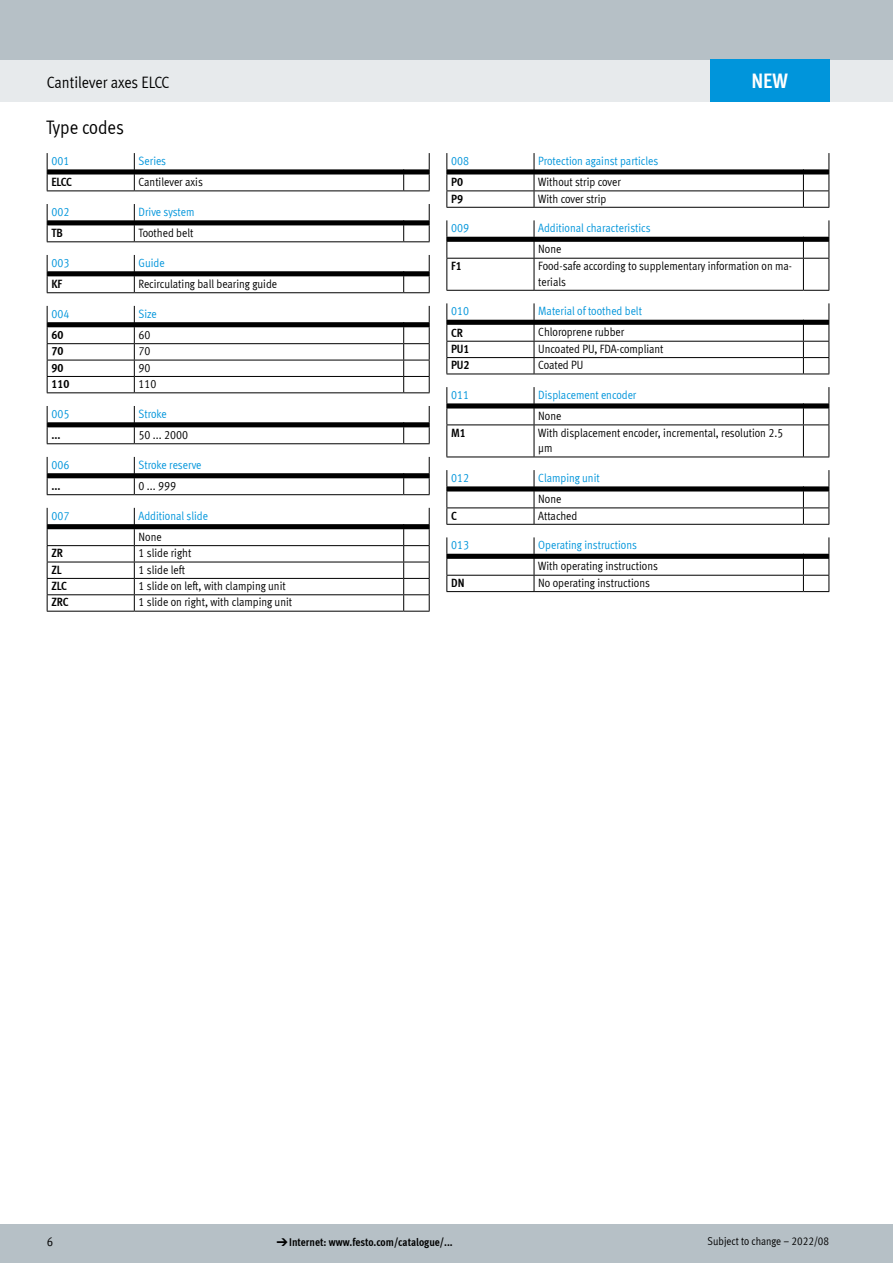
<style>
.page{position:relative;width:893px;height:1263px;background:#fff}
.page>*{position:absolute;margin:0;border:0;box-sizing:border-box;transform-origin:0 0}
.FES_box_title{font:700 21px "Meta Cond LF";color:#fff}
.FES_title_section{font:19.5px "Meta Cond LF";color:#000}
.FES_title_family{font:16.5px "Meta Cond LF";color:#000}
.t1{font:12.75px "Meta Cond LF";color:#000}
.t2{font:12px/15.8px "Meta Cond LF";color:#000}
.t3{font:12px/21px "Meta Cond LF";color:#0095db}
.t4{font:700 12px "Meta Cond LF";color:#000}
.t5{font:700 11.25px "Meta Cond LF";color:#000}
.t6{font:11.25px "Meta Cond LF";color:#000}
.s1{color:#000}
.s2{color:#0095db}
.s3{font-family:"Meto Pict 182";font-weight:400}
</style>
<div class="page">
<div style="left:0;top:1225px;width:893px;height:38px;background:#b6c0c6"></div>
<div style="left:0;top:60px;width:893px;height:42px;background:#e7eaec"></div>
<div style="left:0;top:0;width:893px;height:60px;background:#b6c0c6"></div>
<div style="left:710px;top:60px;width:119px;height:42px;background:#0095db"></div>
<svg style="left:47px;top:153px;width:383px;height:38px"></svg>
<svg style="left:47px;top:204px;width:383px;height:38px"></svg>
<svg style="left:47px;top:255px;width:383px;height:38px"></svg>
<svg style="left:47px;top:306px;width:383px;height:87px"></svg>
<svg style="left:47px;top:406px;width:383px;height:38px"></svg>
<svg style="left:47px;top:457px;width:383px;height:38px"></svg>
<svg style="left:47px;top:508px;width:383px;height:104px"></svg>
<svg style="left:446px;top:153px;width:383px;height:55px"></svg>
<hr style="left:446px;top:259px;width:1px;height:31px;background:#000">
<hr style="left:446px;top:290px;width:88px;height:1px;background:#000">
<hr style="left:534px;top:259px;width:1px;height:31px;background:#000">
<hr style="left:534px;top:290px;width:269px;height:1px;background:#000">
<svg style="left:446px;top:220px;width:383px;height:39px"></svg>
<hr style="left:803px;top:259px;width:1px;height:31px;background:#000">
<hr style="left:828px;top:259px;width:1px;height:31px;background:#000">
<svg style="left:803px;top:290px;width:26px;height:1px"></svg>
<svg style="left:446px;top:303px;width:383px;height:72px"></svg>
<hr style="left:446px;top:425px;width:1px;height:32px;background:#000">
<hr style="left:446px;top:457px;width:88px;height:1px;background:#000">
<hr style="left:534px;top:425px;width:1px;height:32px;background:#000">
<hr style="left:534px;top:457px;width:269px;height:1px;background:#000">
<svg style="left:446px;top:387px;width:383px;height:38px"></svg>
<hr style="left:803px;top:425px;width:1px;height:32px;background:#000">
<hr style="left:828px;top:425px;width:1px;height:32px;background:#000">
<svg style="left:803px;top:457px;width:26px;height:1px"></svg>
<svg style="left:446px;top:470px;width:383px;height:55px"></svg>
<svg style="left:446px;top:537px;width:383px;height:55px"></svg>
<p class="FES_title_family" style="left:47px;top:72px;width:124px">Cantilever axes ELCC</p>
<p class="FES_title_section" style="left:46px;top:116px;width:79px">Type codes</p>
<p class="t3" style="left:51px;top:150px;width:19px">001</p>
<p class="t3" style="left:139px;top:150px;width:29px">Series</p>
<p class="t4" style="left:51px;top:174px;width:22px">ELCC</p>
<p class="t2" style="left:139px;top:174px;width:66px">Cantilever axis</p>
<p class="t3" style="left:51px;top:201px;width:19px">002</p>
<p class="t3" style="left:139px;top:201px;width:57px">Drive system</p>
<p class="t4" style="left:51px;top:225px;width:13px">TB</p>
<p class="t2" style="left:139px;top:225px;width:56px">Toothed belt</p>
<p class="t3" style="left:51px;top:252px;width:19px">003</p>
<p class="t3" style="left:139px;top:252px;width:28px">Guide</p>
<p class="t4" style="left:51px;top:276px;width:12px">KF</p>
<p class="t2" style="left:139px;top:276px;width:140px">Recirculating ball bearing guide</p>
<p class="t3" style="left:51px;top:303px;width:19px">004</p>
<p class="t3" style="left:139px;top:303px;width:20px">Size</p>
<p class="t4" style="left:51px;top:327px;width:13px">60</p>
<p class="t2" style="left:139px;top:326px;width:13px">60</p>
<p class="t4" style="left:51px;top:344px;width:13px">70</p>
<p class="t2" style="left:139px;top:343px;width:13px">70</p>
<p class="t4" style="left:51px;top:360px;width:13px">90</p>
<p class="t2" style="left:139px;top:359px;width:13px">90</p>
<p class="t4" style="left:51px;top:376px;width:19px">110</p>
<p class="t2" style="left:139px;top:376px;width:19px">110</p>
<p class="t3" style="left:51px;top:403px;width:19px">005</p>
<p class="t3" style="left:139px;top:403px;width:30px">Stroke</p>
<p class="t4" style="left:51px;top:427px;width:11px">...</p>
<p class="t2" style="left:139px;top:427px;width:51px">50 ... 2000</p>
<p class="t3" style="left:51px;top:454px;width:19px">006</p>
<p class="t3" style="left:139px;top:454px;width:64px">Stroke reserve</p>
<p class="t4" style="left:51px;top:478px;width:11px">...</p>
<p class="t2" style="left:139px;top:477px;width:39px">0 ... 999</p>
<p class="t3" style="left:51px;top:505px;width:19px">007</p>
<p class="t3" style="left:139px;top:505px;width:71px">Additional slide<br><span class="s1">None</span></p>
<p class="t4" style="left:51px;top:545px;width:13px">ZR</p>
<p class="t2" style="left:139px;top:545px;width:54px">1 slide right</p>
<p class="t4" style="left:51px;top:562px;width:12px">ZL</p>
<p class="t2" style="left:139px;top:561px;width:48px">1 slide left</p>
<p class="t4" style="left:51px;top:578px;width:17px">ZLC</p>
<p class="t2" style="left:139px;top:578px;width:149px">1 slide on left, with clamping unit</p>
<p class="t4" style="left:51px;top:595px;width:19px">ZRC</p>
<p class="t2" style="left:139px;top:594px;width:155px">1 slide on right, with clamping unit</p>
<p class="FES_box_title" style="left:751px;top:67px;width:38px">NEW</p>
<p class="t3" style="left:451px;top:150px;width:19px">008</p>
<p class="t3" style="left:538px;top:150px;width:122px">Protection against particles</p>
<p class="t4" style="left:451px;top:174px;width:13px">P0</p>
<p class="t2" style="left:538px;top:174px;width:84px">Without strip cover</p>
<p class="t4" style="left:451px;top:191px;width:13px">P9</p>
<p class="t2" style="left:538px;top:190px;width:70px">With cover strip</p>
<p class="t3" style="left:451px;top:217px;width:19px">009</p>
<p class="t3" style="left:538px;top:217px;width:114px">Additional characteristics<br><span class="s1">None</span></p>
<p class="t4" style="left:451px;top:258px;width:12px">F1</p>
<p class="t2" style="left:538px;top:257px;width:255px">Food-safe according to supplementary information on ma&shy;terials</p>
<p class="t3" style="left:451px;top:300px;width:19px">010</p>
<p class="t3" style="left:538px;top:300px;width:105px">Material of toothed belt</p>
<p class="t4" style="left:451px;top:325px;width:13px">CR</p>
<p class="t2" style="left:538px;top:324px;width:88px">Chloroprene rubber</p>
<p class="t4" style="left:451px;top:341px;width:20px">PU1</p>
<p class="t2" style="left:538px;top:340px;width:127px">Uncoated PU, FDA-compliant</p>
<p class="t4" style="left:451px;top:357px;width:20px">PU2</p>
<p class="t2" style="left:538px;top:357px;width:46px">Coated PU</p>
<p class="t3" style="left:451px;top:384px;width:19px">011</p>
<p class="t3" style="left:538px;top:384px;width:100px">Displacement encoder<br><span class="s1">None</span></p>
<p class="t4" style="left:451px;top:425px;width:16px">M1</p>
<p class="t2" style="left:538px;top:424px;width:246px">With displacement encoder, incremental, resolution 2.5 µm</p>
<p class="t3" style="left:451px;top:467px;width:19px">012</p>
<p class="t3" style="left:538px;top:467px;width:63px">Clamping unit<br><span class="s1">None</span></p>
<p class="t4" style="left:451px;top:508px;width:7px">C</p>
<p class="t2" style="left:538px;top:507px;width:41px">Attached</p>
<p class="t3" style="left:451px;top:534px;width:19px">013</p>
<p class="t2" style="left:538px;top:534px;width:121px;line-height:21px"><span class="s2">Operating instructions<br></span>With operating instructions</p>
<p class="t4" style="left:451px;top:575px;width:15px">DN</p>
<p class="t2" style="left:538px;top:574px;width:113px">No operating instructions</p>
<p class="t1" style="left:47px;top:1234px;width:8px">6</p>
<p class="t5" style="left:276px;top:1235px;width:178px"><span class="s3">d</span>Internet: www.festo.com/catalogue/...</p>
<p class="t6" style="left:708px;top:1234px;width:123px">Subject to change – 2022/08</p>
</div>
